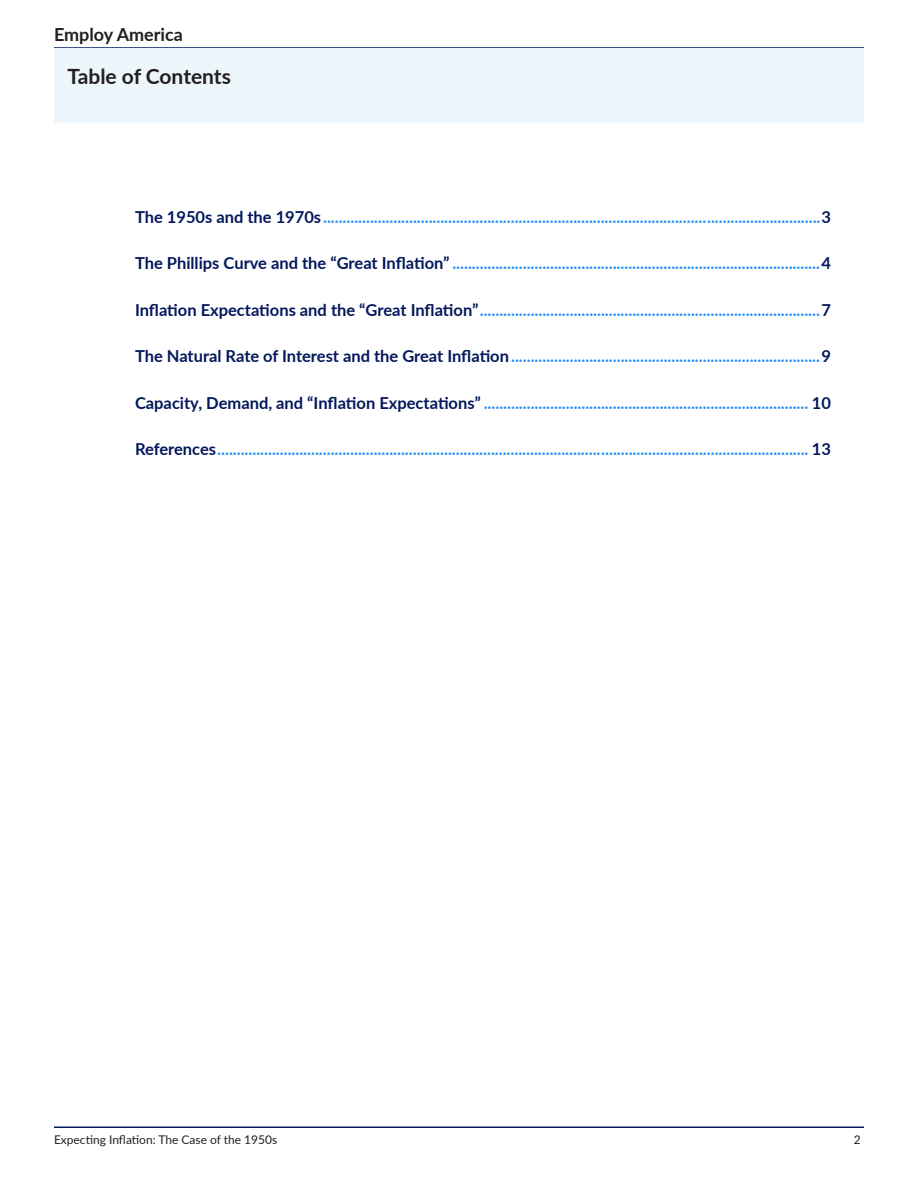
<style>
.page{position:relative;width:918px;height:1188px;background:#fff}
.page>*{position:absolute;margin:0;border:0;box-sizing:border-box;transform-origin:0 0}
.t1{font:700 21px "Lato";color:#231f20}
.t2{font:700 18px "Lato";color:#231f20}
.t3{font:700 16.5px "Lato";color:#288ffc}
.t4{font:12px "Lato";color:#231f20}
.s1{color:#04185c}
</style>
<div class="page">
<hr style="left:54px;top:1126px;width:810px;height:2px;background:#04185c">
<hr style="left:54px;top:47px;width:810px;height:2px;background:#04185c">
<div style="left:54px;top:49px;width:810px;height:74px;background:#edf6fa"></div>
<p class="t2" style="left:54px;top:22px;width:131px">Employ America</p>
<p class="t1" style="left:68px;top:61px;width:165px">Table of Contents</p>
<p class="t3" style="left:135px;top:204px;width:698px"><span class="s1">The 1950s and the 1970s</span> ...............................................................................................................................<span class="s1">3</span></p>
<p class="t3" style="left:135px;top:251px;width:698px"><span class="s1">The Phillips Curve and the “Great Inflation”</span> ..............................................................................................<span class="s1">4</span></p>
<p class="t3" style="left:135px;top:297px;width:698px"><span class="s1">Inflation Expectations and the “Great Inflation”</span>.......................................................................................<span class="s1">7</span></p>
<p class="t3" style="left:135px;top:344px;width:698px"><span class="s1">The Natural Rate of Interest and the Great Inflation</span>...............................................................................<span class="s1">9</span></p>
<p class="t3" style="left:135px;top:390px;width:698px"><span class="s1">Capacity, Demand, and “Inflation Expectations”</span> ................................................................................... <span class="s1">10</span></p>
<p class="t3" style="left:135px;top:437px;width:698px"><span class="s1">References</span>....................................................................................................................................................... <span class="s1">13</span></p>
<p class="t4" style="left:54px;top:1131px;width:225px">Expecting Inflation: The Case of the 1950s</p>
<p class="t4" style="left:854px;top:1131px;width:8px">2</p>
</div>
